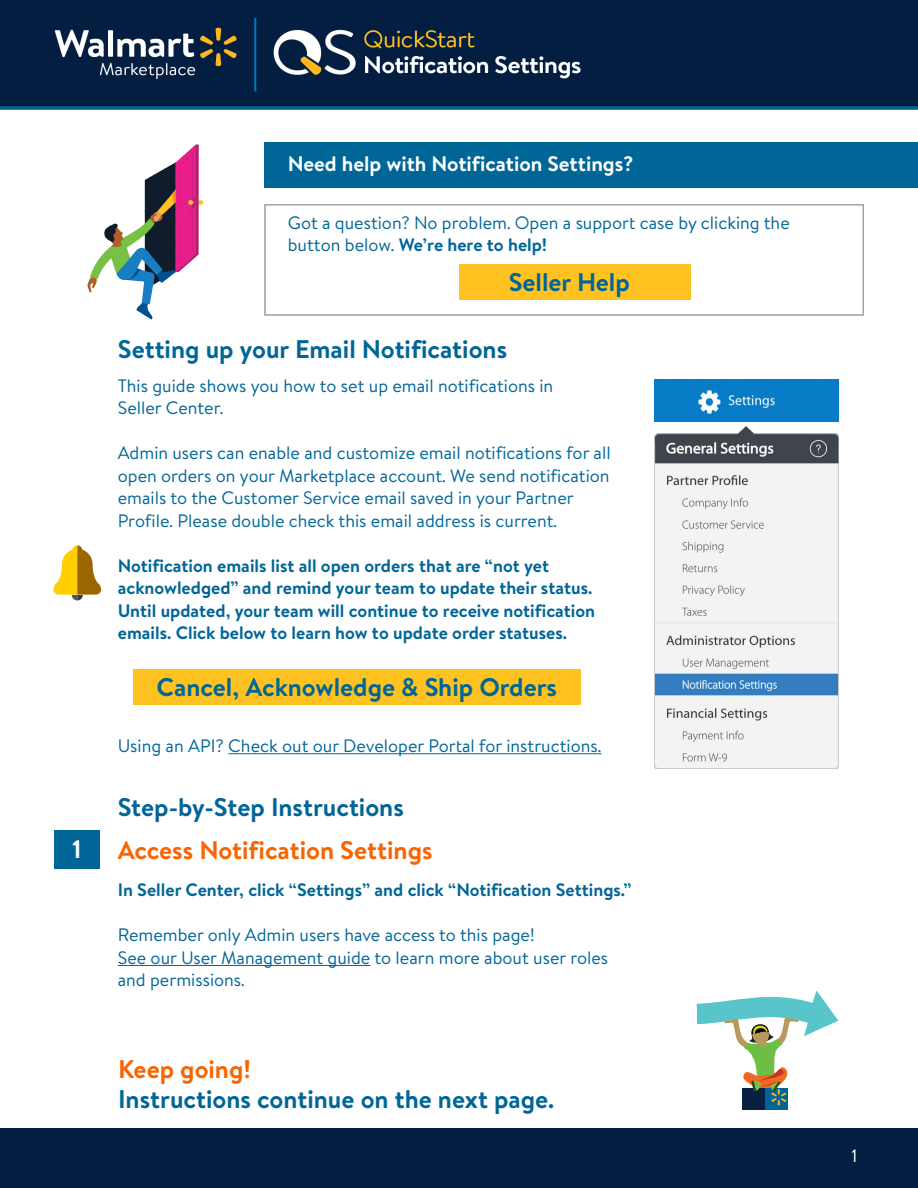
<style>
.page{position:relative;width:918px;height:1188px;background:#fff}
.page>*{position:absolute;margin:0;border:0;box-sizing:border-box;transform-origin:0 0}
.t1{font:700 25.5px "Bogle";color:#006697}
.t2{font:700 25.5px "Bogle";color:#fa6400}
.t3{font:700 25.2px "Bogle";color:#fff}
.t4{font:700 21px "Bogle";color:#fff}
.t5{font:18px/22.5px "Bogle";color:#006697}
.t6{font:700 18px/22.5px "Bogle";color:#006697}
.t7{font:18px "Bogle";color:#fff}
.s1{font-weight:700}
</style>
<div class="page">
<img style="left:0;top:1px;width:918px;height:108px">
<div style="left:0;top:1128px;width:918px;height:60px;background:#041e42"></div>
<svg style="left:87px;top:144px;width:116px;height:176px"></svg>
<div style="left:265px;top:204px;width:599px;height:111px;border:1px solid #9d9fa2"></div>
<div style="left:459px;top:265px;width:231px;height:35px;background:#ffc220"></div>
<div style="left:265px;top:143px;width:653px;height:45px;background:#006697"></div>
<hr style="left:228px;top:753px;width:373px;height:1px;background:#006697">
<img style="left:654px;top:427px;width:184px;height:341px">
<img style="left:655px;top:379px;width:183px;height:42px">
<div style="left:765px;top:1088px;width:22px;height:22px;background:#006697"></div>
<div style="left:742px;top:1088px;width:23px;height:22px;background:#0a2042"></div>
<svg style="left:697px;top:990px;width:141px;height:116px"></svg>
<svg style="left:54px;top:545px;width:47px;height:55px"></svg>
<div style="left:133px;top:670px;width:448px;height:35px;background:#ffc220"></div>
<div style="left:54px;top:830px;width:46px;height:39px;background:#006697"></div>
<hr style="left:118px;top:965px;width:252px;height:1px;background:#006697">
<p class="t4" style="left:288px;top:149px;width:347px">Need help with Notification Settings?</p>
<p class="t5" style="left:288px;top:211px;width:503px">Got a question? No problem. Open a support case by clicking the button below. <span class="s1">We’re here to help!</span></p>
<h1 class="t1" style="left:509px;top:265px;width:123px">Seller Help</h1>
<h1 class="t1" style="left:118px;top:331px;width:391px">Setting up your Email Notifications</h1>
<p class="t5" style="left:118px;top:374px;width:437px">This guide shows you how to set up email notifications in<br>Seller Center.</p>
<p class="t5" style="left:118px;top:441px;width:494px">Admin users can enable and customize email notifications for all open orders on your Marketplace account. We send notification emails to the Customer Service email saved in your Partner Profile. Please double check this email address is current.</p>
<p class="t6" style="left:118px;top:554px;width:479px">Notification emails list all open orders that are “not yet acknowledged” and remind your team to update their status.<br>Until updated, your team will continue to receive notification emails. Click below to learn how to update order statuses.</p>
<h1 class="t1" style="left:157px;top:670px;width:402px">Cancel, Acknowledge &amp; Ship Orders</h1>
<p class="t5" style="left:118px;top:734px;width:485px">Using an API? Check out our Developer Portal for instructions.</p>
<h1 class="t1" style="left:118px;top:789px;width:288px">Step-by-Step Instructions</h1>
<h2 class="t3" style="left:73px;top:831px;width:10px">1</h2>
<h1 class="t2" style="left:118px;top:832px;width:316px">Access Notification Settings</h1>
<p class="t6" style="left:118px;top:878px;width:515px">In Seller Center, click “Settings” and click “Notification Settings.”</p>
<p class="t5" style="left:118px;top:923px;width:492px">Remember only Admin users have access to this page!<br>See our User Management guide to learn more about user roles and permissions.</p>
<h1 class="t2" style="left:118px;top:1051px;width:134px">Keep going!</h1>
<h1 class="t1" style="left:118px;top:1081px;width:438px">Instructions continue on the next page.</h1>
<p class="t7" style="left:851px;top:1144px;width:7px">1</p>
</div>
